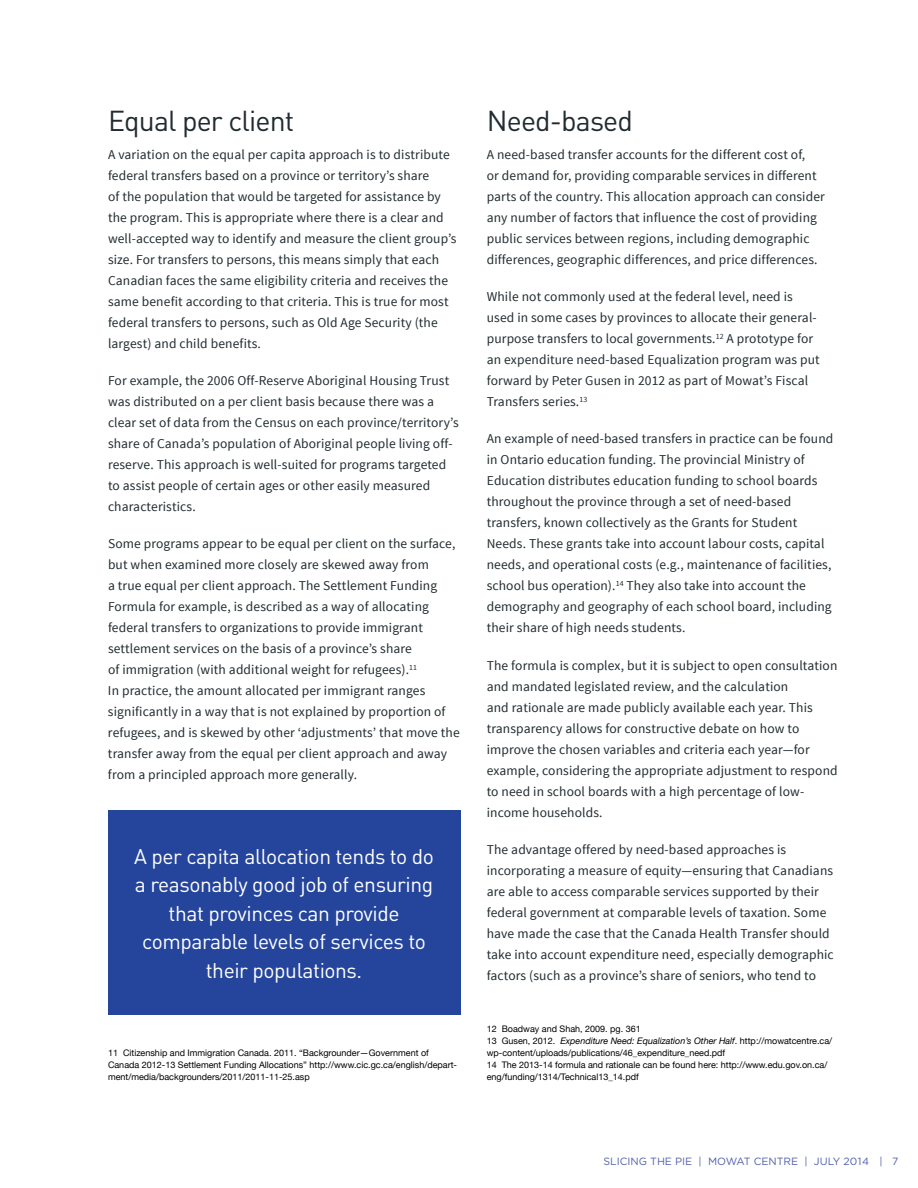
<style>
.page{position:relative;width:918px;height:1188px;background:#fff}
.page>*{position:absolute;margin:0;border:0;box-sizing:border-box;transform-origin:0 0}
.t1{font:28.5px "DIN";letter-spacing:-.03em;color:#212c30}
.t2{font:21px/28.5px "DIN";letter-spacing:-.02em;color:#fff;text-align:center}
.t3{font:13.5px/21px "Source Sans Pro";letter-spacing:.01em;color:#212c30}
.t4{font:10.5px "Gotham HTF";color:#505faa}
.t5{font:9px/12px "Helvetica Neue";color:#000}
.s1{font-style:italic}
</style>
<div class="page">
<div style="left:108px;top:810px;width:352px;height:204px;background:#24459b"></div>
<h1 class="t1" style="left:108px;top:103px;width:188px">Equal per client</h1>
<p class="t3" style="left:108px;top:144px;width:350px">A variation on the equal per capita approach is to distribute federal transfers based on a province or territory’s share<br>of the population that would be targeted for assistance by the program. This is appropriate where there is a clear and well-accepted way to identify and measure the client group’s size. For transfers to persons, this means simply that each Canadian faces the same eligibility criteria and receives the same benefit according to that criteria. This is true for most federal transfers to persons, such as Old Age Security (the largest) and child benefits.</p>
<p class="t3" style="left:108px;top:370px;width:352px">For example, the 2006 Off-Reserve Aboriginal Housing Trust was distributed on a per client basis because there was a clear set of data from the Census on each province/territory’s share of Canada’s population of Aboriginal people living off&shy;reserve. This approach is well-suited for programs targeted to assist people of certain ages or other easily measured characteristics.</p>
<p class="t3" style="left:108px;top:534px;width:353px">Some programs appear to be equal per client on the surface, but when examined more closely are skewed away from<br>a true equal per client approach. The Settlement Funding Formula for example, is described as a way of allocating federal transfers to organizations to provide immigrant settlement services on the basis of a province’s share<br>of immigration (with additional weight for refugees).<sup>11<br></sup>In practice, the amount allocated per immigrant ranges significantly in a way that is not explained by proportion of refugees, and is skewed by other ‘adjustments’ that move the transfer away from the equal per client approach and away from a principled approach more generally.</p>
<h2 class="t2" style="left:134px;top:841px;width:301px">A per capita allocation tends to do a reasonably good job of ensuring that provinces can provide comparable levels of services to their populations.</h2>
<p class="t5" style="left:108px;top:1047px;width:351px">11 Citizenship and Immigration Canada. 2011. “Backgrounder—Government of<br>Canada 2012-13 Settlement Funding Allocations” http://www.cic.gc.ca/english/depart&shy;ment/media/backgrounders/2011/2011-11-25.asp</p>
<h1 class="t1" style="left:487px;top:103px;width:148px">N eed-based</h1>
<p class="t3" style="left:487px;top:144px;width:340px">A need-based transfer accounts for the different cost of,<br>or demand for, providing comparable services in different parts of the country. This allocation approach can consider any number of factors that influence the cost of providing public services between regions, including demographic differences, geographic differences, and price differences.</p>
<p class="t3" style="left:487px;top:286px;width:335px">While not commonly used at the federal level, need is used in some cases by provinces to allocate their general&shy;purpose transfers to local governments.<sup>12</sup> A prototype for an expenditure need-based Equalization program was put forward by Peter Gusen in 2012 as part of Mowat’s Fiscal Transfers series.<sup>13</sup></p>
<p class="t3" style="left:487px;top:429px;width:348px">An example of need-based transfers in practice can be found in Ontario education funding. The provincial Ministry of Education distributes education funding to school boards throughout the province through a set of need-based transfers, known collectively as the Grants for Student Needs. These grants take into account labour costs, capital needs, and operational costs (e.g., maintenance of facilities, school bus operation).<sup>14</sup> They also take into account the demography and geography of each school board, including their share of high needs students.</p>
<p class="t3" style="left:487px;top:655px;width:352px">The formula is complex, but it is subject to open consultation and mandated legislated review, and the calculation<br>and rationale are made publicly available each year. This transparency allows for constructive debate on how to improve the chosen variables and criteria each year—for example, considering the appropriate adjustment to respond to need in school boards with a high percentage of low&shy;income households.</p>
<p class="t3" style="left:487px;top:839px;width:349px">The advantage offered by need-based approaches is incorporating a measure of equity—ensuring that Canadians are able to access comparable services supported by their federal government at comparable levels of taxation. Some have made the case that the Canada Health Transfer should take into account expenditure need, especially demographic factors (such as a province’s share of seniors, who tend to</p>
<p class="t5" style="left:487px;top:1023px;width:347px">12 Boadway and Shah, 2009. pg. 361<br>13 Gusen, 2012. <span class="s1">Expenditure Need: Equalization’s Other Half</span>. http://mowatcentre.ca/ wp-content/uploads/publications/46_expenditure_need.pdf<br>14 The 2013-14 formula and rationale can be found here: http://www.edu.gov.on.ca/ eng/funding/1314/Technical13_14.pdf</p>
<p class="t4" style="left:603px;top:1156px;width:297px">SLICING THE PIE | MOWAT CENTRE | JULY 2014 | 7</p>
</div>
